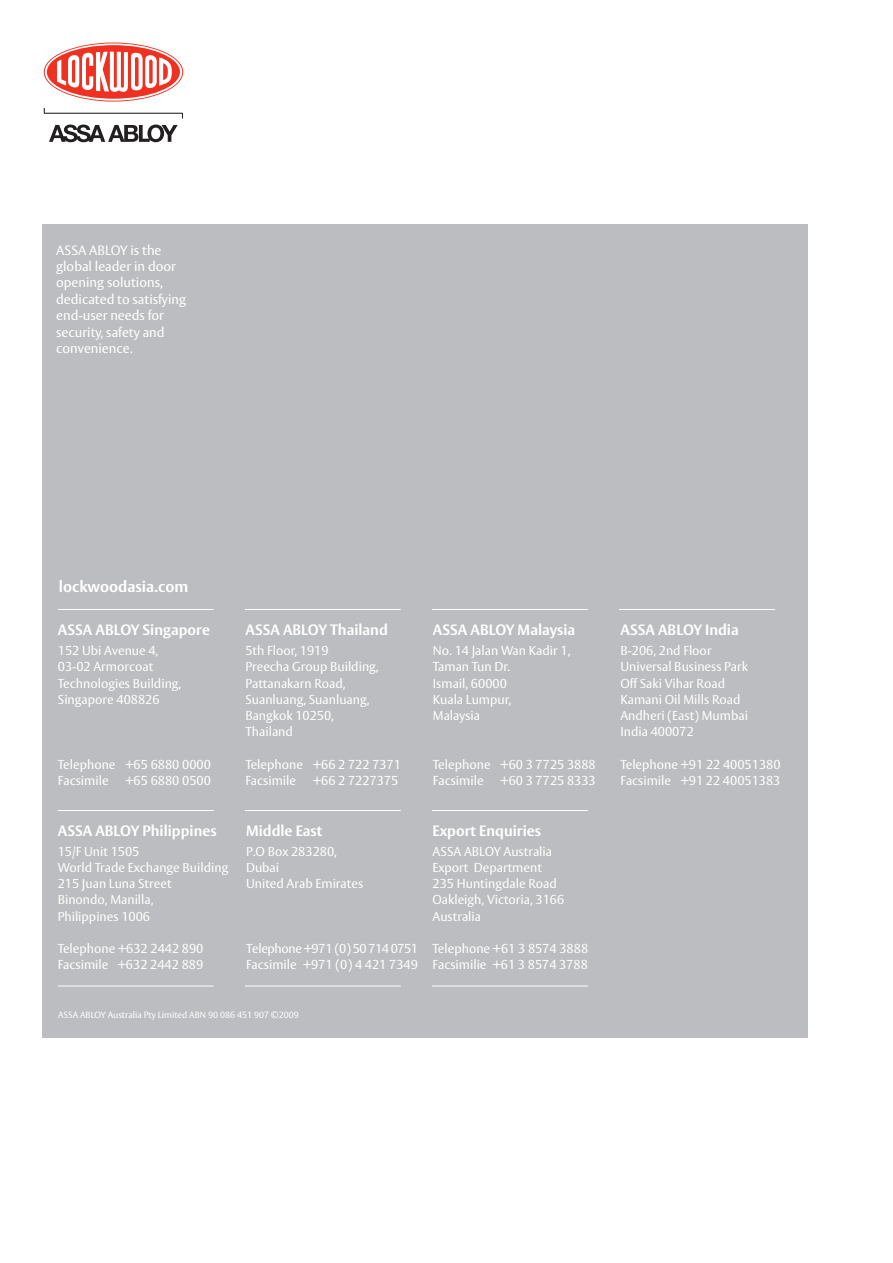
<style>
.page{position:relative;width:893px;height:1263px;background:#fff}
.page>*{position:absolute;margin:0;border:0;box-sizing:border-box;transform-origin:0 0}
.t1{font:700 15.45px "ASSA Vesta";color:#fff}
.t2{font:700 14.85px "ASSA Vesta";color:#fff}
.t3{font:13.5px/16.4px "ASSA Vesta";color:#fff}
.t4{font:12.9px/16.2px "ASSA Vesta";color:#fff}
.t5{font:12.9px/16.2px "ASSA Vesta";letter-spacing:-.02em;color:#fff}
.t6{font:9px "ASSA Vesta";color:#fff}
</style>
<div class="page">
<svg style="left:44px;top:43px;width:139px;height:59px"></svg>
<svg style="left:44px;top:108px;width:139px;height:10px"></svg>
<svg style="left:49px;top:125px;width:129px;height:17px"></svg>
<div style="left:43px;top:225px;width:765px;height:813px;background:#bcbdc0"></div>
<hr style="left:58px;top:609px;width:156px;height:1px;background:#fff">
<hr style="left:245px;top:609px;width:156px;height:1px;background:#fff">
<hr style="left:432px;top:609px;width:156px;height:1px;background:#fff">
<hr style="left:619px;top:609px;width:156px;height:1px;background:#fff">
<hr style="left:58px;top:810px;width:156px;height:1px;background:#fff">
<hr style="left:245px;top:810px;width:156px;height:1px;background:#fff">
<hr style="left:432px;top:810px;width:156px;height:1px;background:#fff">
<hr style="left:58px;top:986px;width:156px;height:1px;background:#fff">
<hr style="left:245px;top:986px;width:156px;height:1px;background:#fff">
<hr style="left:432px;top:986px;width:156px;height:1px;background:#fff">
<p class="t3" style="left:56px;top:242px;width:131px">ASSA ABLOY is the global leader in door opening solutions, dedicated to satisfying end-user needs for security, safety and convenience.</p>
<p class="t1" style="left:59px;top:577px;width:131px">lockwoodasia.com</p>
<p class="t2" style="left:58px;top:621px;width:154px">ASSA ABLOY Singapore</p>
<p class="t4" style="left:58px;top:643px;width:125px">152 Ubi Avenue 4,<br>03-02 Armorcoat<br>Technologies Building,<br>Singapore 408826</p>
<p class="t4" style="left:58px;top:757px;width:155px">Telephone +65 6880 0000<br>Facsimile</p>
<p class="t4" style="left:125px;top:773px;width:87px">+65 6880 0500</p>
<p class="t2" style="left:245px;top:621px;width:144px">ASSA ABLOY Thailand</p>
<p class="t4" style="left:245px;top:643px;width:135px">5th Floor, 1919<br>Preecha Group Building,<br>Pattanakarn Road,<br>Suanluang, Suanluang,<br>Bangkok 10250,<br>Thailand</p>
<p class="t4" style="left:245px;top:757px;width:157px">Telephone +66 2 722 7371<br>Facsimile</p>
<p class="t4" style="left:313px;top:773px;width:87px">+66 2 7227375</p>
<p class="t2" style="left:433px;top:621px;width:144px">ASSA ABLOY Malaysia</p>
<p class="t4" style="left:433px;top:643px;width:139px">No. 14 Jalan Wan Kadir 1,<br>Taman Tun Dr.<br>Ismail, 60000<br>Kuala Lumpur,<br>Malaysia</p>
<p class="t4" style="left:433px;top:757px;width:164px">Telephone +60 3 7725 3888<br>Facsimile</p>
<p class="t4" style="left:500px;top:773px;width:97px">+60 3 7725 8333</p>
<p class="t2" style="left:58px;top:821px;width:160px">ASSA ABLOY Philippines</p>
<p class="t4" style="left:58px;top:844px;width:172px">15/F Unit 1505<br>World Trade Exchange Building<br>215 Juan Luna Street<br>Binondo, Manilla,<br>Philippines 1006</p>
<p class="t4" style="left:58px;top:941px;width:147px">Telephone +632 2442 890<br>Facsimile +632 2442 889</p>
<p class="t2" style="left:246px;top:821px;width:78px">Middle East</p>
<p class="t4" style="left:246px;top:844px;width:119px">P.O Box 283280,<br>Dubai<br>United Arab Emirates</p>
<p class="t5" style="left:246px;top:941px;width:173px">Telephone +971 (0) 50 714 0751<br>Facsimile +971 (0) 4 421 7349</p>
<p class="t2" style="left:432px;top:821px;width:110px">Export Enquiries</p>
<p class="t4" style="left:432px;top:844px;width:133px">ASSA ABLOY Australia<br>Export Department<br>235 Huntingdale Road<br>Oakleigh, Victoria, 3166<br>Australia</p>
<p class="t4" style="left:432px;top:941px;width:157px">Telephone +61 3 8574 3888<br>Facsimilie +61 3 8574 3788</p>
<p class="t6" style="left:58px;top:1009px;width:242px">ASSA ABLOY Australia Pty Limited ABN 90 086 451 907 ©2009</p>
<p class="t2" style="left:620px;top:621px;width:120px">ASSA ABLOY India</p>
<p class="t4" style="left:620px;top:643px;width:129px">B-206, 2nd Floor<br>Universal Business Park<br>Off Saki Vihar Road<br>Kamani Oil Mills Road<br>Andheri (East) Mumbai<br>India 400072</p>
<p class="t4" style="left:620px;top:757px;width:162px">Telephone +91 22 40051380<br>Facsimile +91 22 40051383</p>
</div>
